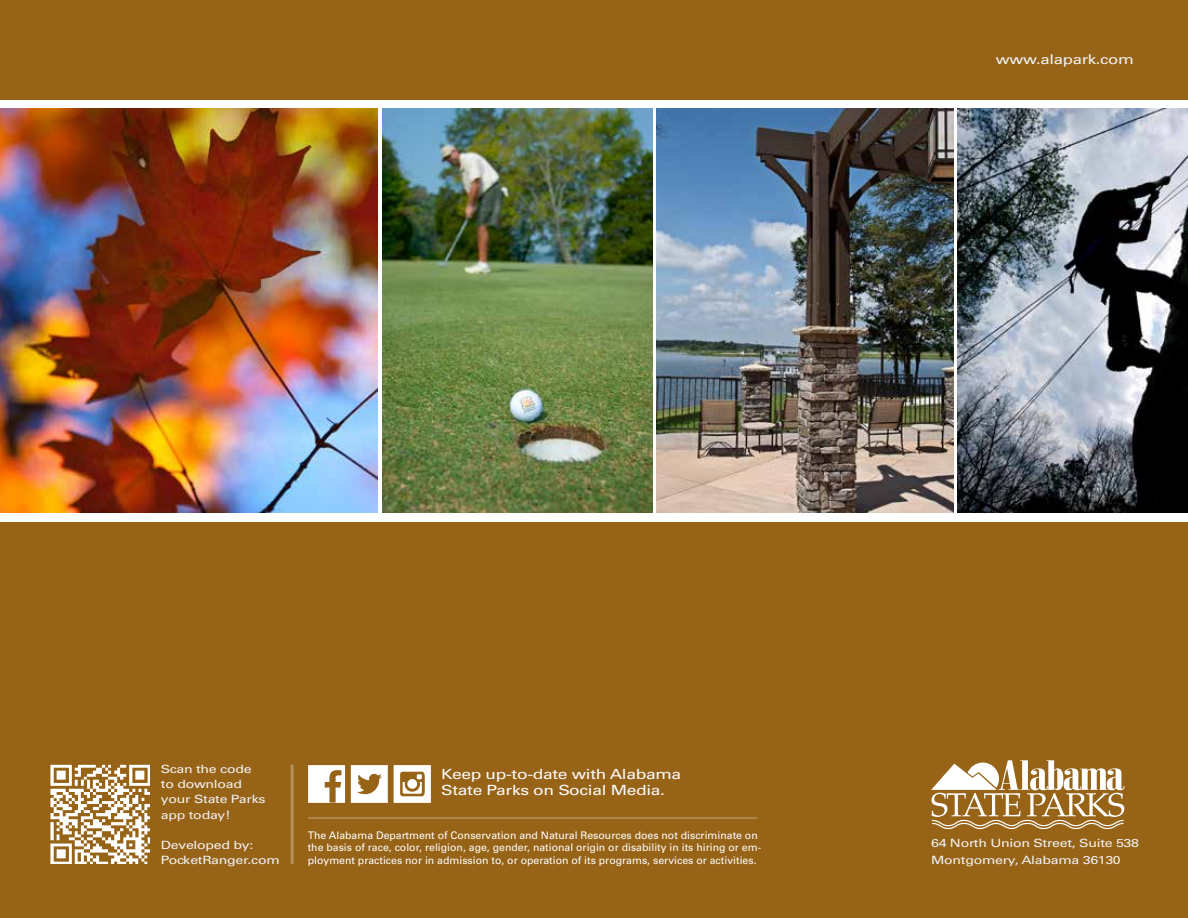
<style>
.page{position:relative;width:1188px;height:918px;background:#966317}
.page>*{position:absolute;margin:0;border:0;box-sizing:border-box;transform-origin:0 0}
.t1{font:14.1px/15.8px "Univers LT Std";letter-spacing:-.02em;color:#faf9f9;scale:1.24 1}
.t2{font:13.5px "Univers LT Std";letter-spacing:-.02em;color:#f1f1f1;scale:1.24 1}
.t3{font:11.4px/15.1px "Univers LT Std";letter-spacing:-.02em;color:#f1f1f1;scale:1.24 1}
.t4{font:10.5px/12.6px "Univers LT Std";color:#fff}
</style>
<div class="page">
<div style="left:0;top:100px;width:1188px;height:422px;background:#fff"></div>
<img style="left:0;top:108px;width:378px;height:405px">
<img style="left:382px;top:108px;width:270px;height:405px">
<img style="left:657px;top:108px;width:297px;height:405px">
<img style="left:958px;top:108px;width:230px;height:405px">
<svg style="left:931px;top:760px;width:194px;height:69px"></svg>
<img style="left:308px;top:765px;width:123px;height:38px">
<img style="left:51px;top:765px;width:99px;height:99px">
<hr style="left:291px;top:765px;width:3px;height:99px;background:#fff">
<hr style="left:308px;top:817px;width:449px;height:2px;background:#fff">
<p class="t2" style="left:996px;top:51px;width:113px">www.alapark.com</p>
<p class="t3" style="left:161px;top:762px;width:86px">Scan the code to download your State Parks app today!</p>
<p class="t3" style="left:161px;top:837px;width:97px">Developed by:<br>PocketRanger.com</p>
<p class="t3" style="left:931px;top:835px;width:169px;line-height:16.6px">64 North Union Street, Suite 538<br>Montgomery, Alabama 36130</p>
<h1 class="t1" style="left:441px;top:767px;width:195px">Keep up-to-date with Alabama<br>State Parks on Social Media.</h1>
<p class="t4" style="left:308px;top:829px;width:455px">The Alabama Department of Conservation and Natural Resources does not discriminate on the basis of race, color, religion, age, gender, national origin or disability in its hiring or em&shy;ployment practices nor in admission to, or operation of its programs, services or activities.</p>
</div>
